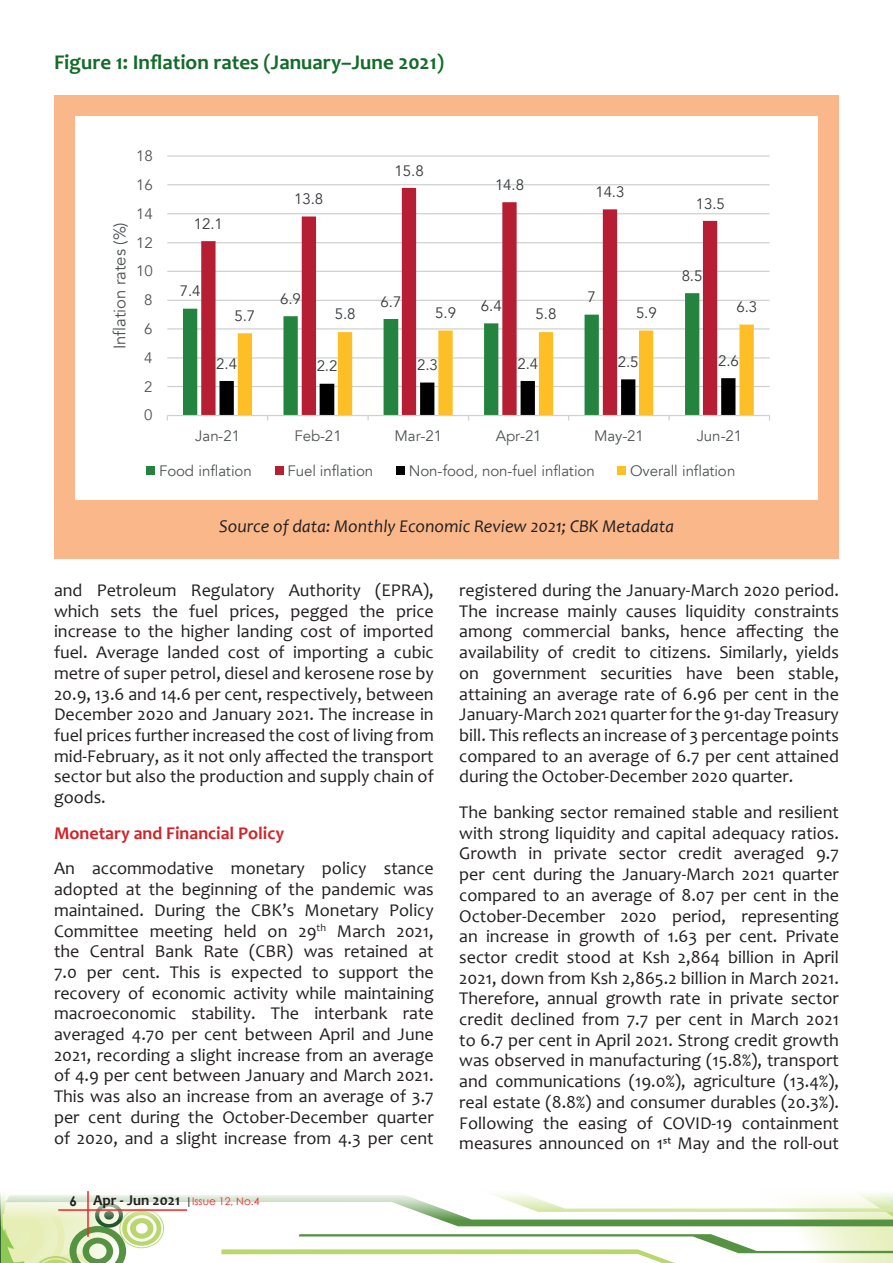
<style>
.page{position:relative;width:893px;height:1263px;background:#fff}
.page>*{position:absolute;margin:0;border:0;box-sizing:border-box;transform-origin:0 0}
.t1{font:700 21px "Candara";color:#136b29}
.t2{font:18px/20.7px "Candara";color:#231f20;text-align:justify}
.t3{font:italic 18px "Candara";color:#231f20}
.t4{font:700 18px "Candara";color:#d1232a}
.t5{font:16.65px "Avenir";letter-spacing:-.005em;color:#515455}
.t6{font:15.15px "Avenir";letter-spacing:-.005em;color:#515455}
.t7{font:15.15px "Avenir";letter-spacing:-.005em;color:#36393c}
.t8{font:10.5px "Century Gothic";color:#ee2826}
.s1{font-weight:700;font-size:13.5px;color:#231f20}
.s2{font-family:"Candara";font-weight:700;font-size:15px;color:#231f20}
.s3{font-weight:700;color:#231f20}
</style>
<div class="page">
<svg style="left:2px;top:1193px;width:891px;height:70px"></svg>
<hr style="left:87px;top:1191px;width:2px;height:46px;background:#ee2826">
<hr style="left:58px;top:1209px;width:129px;height:2px;background:#ee2826">
<div style="left:54px;top:95px;width:785px;height:464px;background:#fab88a"></div>
<div style="left:75px;top:117px;width:743px;height:383px;background:#fff"></div>
<hr style="left:167px;top:386px;width:602px;height:1px;background:#cfd1d0">
<hr style="left:167px;top:357px;width:602px;height:2px;background:#cfd1d0">
<hr style="left:167px;top:328px;width:602px;height:2px;background:#cfd1d0">
<hr style="left:167px;top:300px;width:602px;height:1px;background:#cfd1d0">
<hr style="left:167px;top:271px;width:602px;height:1px;background:#cfd1d0">
<hr style="left:167px;top:242px;width:602px;height:1px;background:#cfd1d0">
<hr style="left:167px;top:213px;width:602px;height:1px;background:#cfd1d0">
<hr style="left:167px;top:184px;width:602px;height:1px;background:#cfd1d0">
<hr style="left:167px;top:155px;width:602px;height:2px;background:#cfd1d0">
<svg style="left:183px;top:299px;width:18px;height:116px;fill:#24843f"></svg>
<svg style="left:201px;top:188px;width:516px;height:227px"></svg>
<svg style="left:238px;top:325px;width:516px;height:90px"></svg>
<hr style="left:167px;top:415px;width:602px;height:1px;background:#cfd1d0">
<svg style="left:220px;top:378px;width:515px;height:42px"></svg>
<div style="left:146px;top:466px;width:9px;height:9px;background:#24843f"></div>
<div style="left:275px;top:466px;width:9px;height:9px;background:#b61e34"></div>
<div style="left:396px;top:466px;width:9px;height:9px;background:#000001"></div>
<div style="left:617px;top:466px;width:9px;height:9px;background:#fdbe26"></div>
<p class="t1" style="left:54px;top:49px;width:392px">Figure 1: Inflation rates (January–June 2021)</p>
<p class="t5" style="left:110px;top:349px;width:128px;rotate:-90deg">Inflation rates (%)</p>
<p class="t6" style="left:136px;top:147px;width:18px">18</p>
<p class="t6" style="left:136px;top:176px;width:18px">16</p>
<p class="t6" style="left:136px;top:204px;width:18px">14</p>
<p class="t6" style="left:136px;top:233px;width:18px">12</p>
<p class="t6" style="left:136px;top:262px;width:18px">10</p>
<p class="t6" style="left:144px;top:291px;width:10px">8</p>
<p class="t6" style="left:144px;top:320px;width:10px">6</p>
<p class="t6" style="left:144px;top:348px;width:10px">4</p>
<p class="t6" style="left:144px;top:377px;width:10px">2</p>
<p class="t6" style="left:144px;top:406px;width:10px">0</p>
<p class="t7" style="left:194px;top:215px;width:31px">12.1</p>
<p class="t7" style="left:294px;top:190px;width:31px">13.8</p>
<p class="t7" style="left:395px;top:161px;width:31px">15.8</p>
<p class="t7" style="left:495px;top:176px;width:31px">14.8</p>
<p class="t7" style="left:595px;top:183px;width:31px">14.3</p>
<p class="t7" style="left:180px;top:282px;width:22px">7.4</p>
<p class="t7" style="left:587px;top:288px;width:10px">7</p>
<p class="t7" style="left:280px;top:290px;width:22px">6.9</p>
<p class="t7" style="left:381px;top:292px;width:22px">6.7</p>
<p class="t7" style="left:481px;top:297px;width:22px">6.4</p>
<p class="t7" style="left:235px;top:307px;width:22px">5.7</p>
<p class="t7" style="left:335px;top:305px;width:22px">5.8</p>
<p class="t7" style="left:435px;top:304px;width:22px">5.9</p>
<p class="t7" style="left:536px;top:305px;width:22px">5.8</p>
<p class="t7" style="left:636px;top:304px;width:22px">5.9</p>
<p class="t7" style="left:696px;top:194px;width:31px">13.5</p>
<p class="t7" style="left:682px;top:266px;width:22px">8.5</p>
<p class="t7" style="left:736px;top:298px;width:22px">6.3</p>
<p class="t7" style="left:216px;top:354px;width:22px">2.4</p>
<p class="t7" style="left:317px;top:357px;width:22px">2.2</p>
<p class="t7" style="left:417px;top:356px;width:22px">2.3</p>
<p class="t7" style="left:517px;top:354px;width:22px">2.4</p>
<p class="t7" style="left:618px;top:353px;width:22px">2.5</p>
<p class="t7" style="left:718px;top:352px;width:22px">2.6</p>
<p class="t6" style="left:195px;top:426px;width:46px">Jan-21</p>
<p class="t6" style="left:294px;top:426px;width:49px">Feb-21</p>
<p class="t6" style="left:395px;top:426px;width:49px">Mar-21</p>
<p class="t6" style="left:496px;top:426px;width:47px">Apr-21</p>
<p class="t6" style="left:594px;top:426px;width:51px">May-21</p>
<p class="t6" style="left:697px;top:426px;width:47px">Jun-21</p>
<p class="t6" style="left:159px;top:461px;width:94px">Food inflation</p>
<p class="t6" style="left:287px;top:461px;width:87px">Fuel inflation</p>
<p class="t6" style="left:409px;top:461px;width:187px">Non-food, non-fuel inflation</p>
<p class="t6" style="left:630px;top:461px;width:107px">Overall inflation</p>
<p class="t3" style="left:219px;top:515px;width:456px">Source of data: Monthly Economic Review 2021; CBK Metadata</p>
<p class="t2" style="left:54px;top:580px;width:381px">and Petroleum Regulatory Authority (EPRA), which sets the fuel prices, pegged the price increase to the higher landing cost of imported fuel. Average landed cost of importing a cubic metre of super petrol, diesel and kerosene rose by 20.9, 13.6 and 14.6 per cent, respectively, between December 2020 and January 2021. The increase in fuel prices further increased the cost of living from mid-February, as it not only affected the transport sector but also the production and supply chain of goods.</p>
<p class="t4" style="left:54px;top:821px;width:232px">Monetary and Financial Policy</p>
<p class="t2" style="left:54px;top:858px;width:381px">An accommodative monetary policy stance adopted at the beginning of the pandemic was maintained. During the CBK’s Monetary Policy Committee meeting held on 29<sup>th</sup> March 2021, the Central Bank Rate (CBR) was retained at 7.0 per cent. This is expected to support the recovery of economic activity while maintaining macroeconomic stability. The interbank rate averaged 4.70 per cent between April and June 2021, recording a slight increase from an average of 4.9 per cent between January and March 2021.<br>This was also an increase from an average of 3.7 per cent during the October-December quarter of 2020, and a slight increase from 4.3 per cent</p>
<p class="t8" style="left:69px;top:1193px;width:192px"><span class="s1">6</span> <span class="s2">Apr - Jun 2021</span> <span class="s3">|</span>Issue 12, No.4</p>
<p class="t2" style="left:459px;top:580px;width:381px">registered during the January-March 2020 period.<br>The increase mainly causes liquidity constraints among commercial banks, hence affecting the availability of credit to citizens. Similarly, yields on government securities have been stable, attaining an average rate of 6.96 per cent in the January-March 2021 quarter for the 91-day Treasury bill. This reflects an increase of 3 percentage points compared to an average of 6.7 per cent attained during the October-December 2020 quarter.</p>
<p class="t2" style="left:459px;top:802px;width:381px">The banking sector remained stable and resilient with strong liquidity and capital adequacy ratios.<br>Growth in private sector credit averaged 9.7 per cent during the January-March 2021 quarter compared to an average of 8.07 per cent in the October-December 2020 period, representing an increase in growth of 1.63 per cent. Private sector credit stood at Ksh 2,864 billion in April 2021, down from Ksh 2,865.2 billion in March 2021.<br>Therefore, annual growth rate in private sector credit declined from 7.7 per cent in March 2021 to 6.7 per cent in April 2021. Strong credit growth was observed in manufacturing (15.8%), transport and communications (19.0%), agriculture (13.4%), real estate (8.8%) and consumer durables (20.3%).<br>Following the easing of COVID-19 containment measures announced on 1st May and the roll-out</p>
</div>
